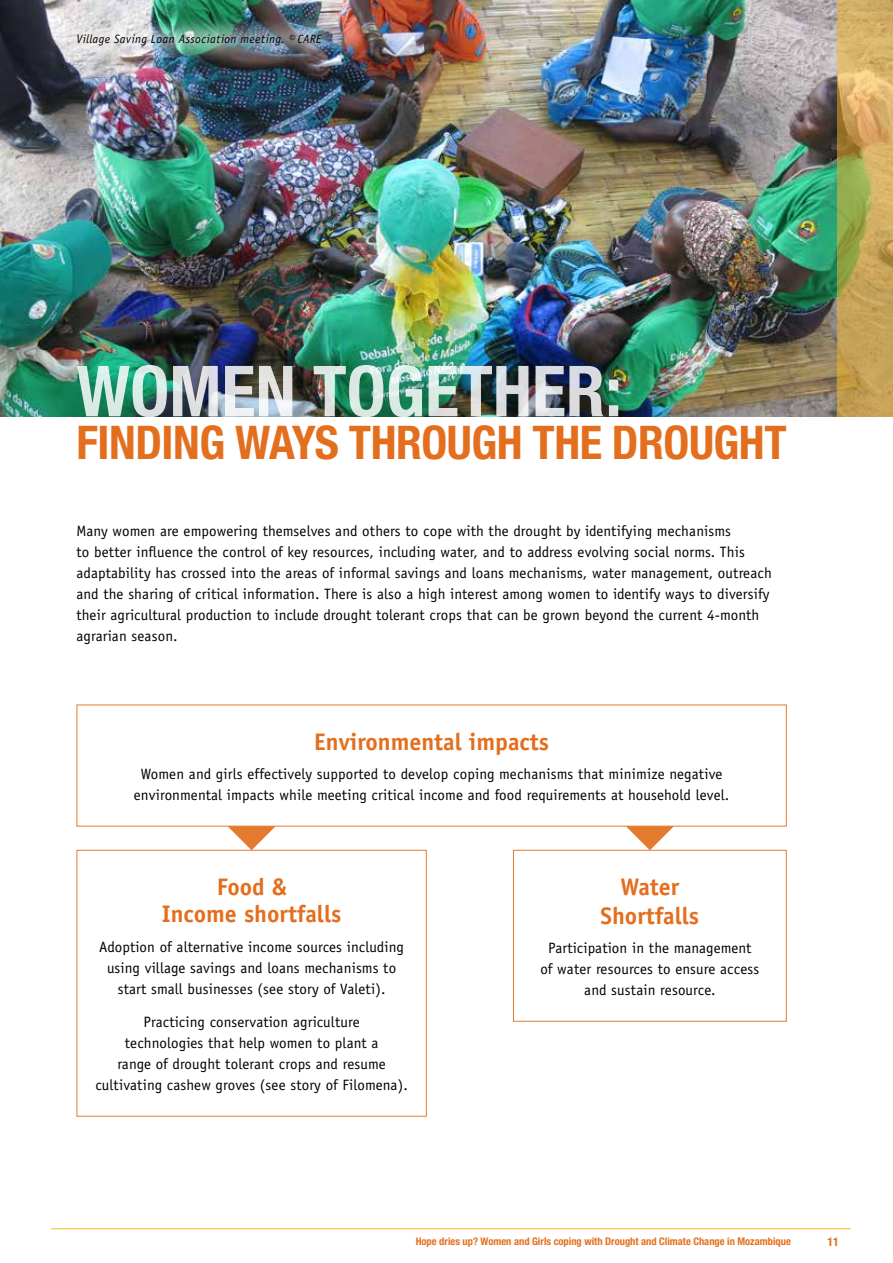
<style>
.page{position:relative;width:893px;height:1263px;background:#fff}
.page>*{position:absolute;margin:0;border:0;box-sizing:border-box;transform-origin:0 0}
.t1{font:700 condensed 70.5px "Helvetica Neue LT Std";color:#fff}
.t2{font:700 condensed 46.5px "Helvetica Neue LT Std";letter-spacing:-.01em;color:#e36f1e}
.t3{font:700 24px/27px "Officina Sans";color:#e36f1e;text-align:center}
.t4{font:15px/21px "Officina Sans";letter-spacing:.01em;color:#000;text-align:center}
.t5{font:italic 12px "Officina Sans";letter-spacing:.035em;color:#000}
.t6{font:700 condensed 12px "Helvetica Neue LT Std";color:#e36f1e}
.t7{font:700 condensed 10.5px "Helvetica Neue LT Std";color:#e36f1e}
</style>
<div class="page">
<img style="left:0;top:0;width:838px;height:416px">
<svg style="left:838px;top:0;width:55px;height:416px;background:#c4a75b"></svg>
<div style="left:77px;top:850px;width:350px;height:266px;border:1px solid #e47a2e"></div>
<div style="left:513px;top:850px;width:274px;height:171px;border:1px solid #e47a2e"></div>
<svg style="left:228px;top:826px;width:48px;height:24px"></svg>
<svg style="left:626px;top:826px;width:48px;height:24px"></svg>
<img style="left:58px;top:15px;width:283px;height:49px">
<hr style="left:51px;top:1228px;width:799px;height:1px;background:#fdb924">
<p class="t5" style="left:77px;top:32px;width:247px">Village Saving Loan Association meeting. © CARE</p>
<h1 class="t1" style="left:77px;top:348px;width:547px">WOMEN TOGETHER:</h1>
<h2 class="t2" style="left:77px;top:415px;width:712px">FINDING WAYS THROUGH THE DROUGHT</h2>
<p class="t4" style="left:77px;top:520px;width:697px;text-align:left">Many women are empowering themselves and others to cope with the drought by identifying mechanisms<br>to better influence the control of key resources, including water, and to address evolving social norms. This adaptability has crossed into the areas of informal savings and loans mechanisms, water management, outreach and the sharing of critical information. There is also a high interest among women to identify ways to diversify their agricultural production to include drought tolerant crops that can be grown beyond the current 4-month agrarian season.</p>
<h3 class="t3" style="left:314px;top:728px;width:236px">Environmental impacts</h3>
<p class="t4" style="left:134px;top:764px;width:597px">Women and girls effectively supported to develop coping mechanisms that minimize negative environmental impacts while meeting critical income and food requirements at household level.</p>
<h3 class="t3" style="left:162px;top:873px;width:181px">Food &amp;<br>Income shortfalls</h3>
<p class="t4" style="left:99px;top:936px;width:306px">Adoption of alternative income sources including using village savings and loans mechanisms to start small businesses (see story of Valeti).</p>
<p class="t4" style="left:95px;top:1012px;width:314px">Practicing conservation agriculture<br>technologies that help women to plant a<br>range of drought tolerant crops and resume cultivating cashew groves (see story of Filomena).</p>
<h3 class="t3" style="left:601px;top:872px;width:100px;line-height:28.8px">Water<br>Shortfalls</h3>
<p class="t4" style="left:540px;top:938px;width:220px">Participation in the management of water resources to ensure access and sustain resource.</p>
<p class="t7" style="left:416px;top:1235px;width:377px">Hope dries up? Women and Girls coping with Drought and Climate Change in Mozambique</p>
<p class="t6" style="left:827px;top:1234px;width:13px">11</p>
</div>
